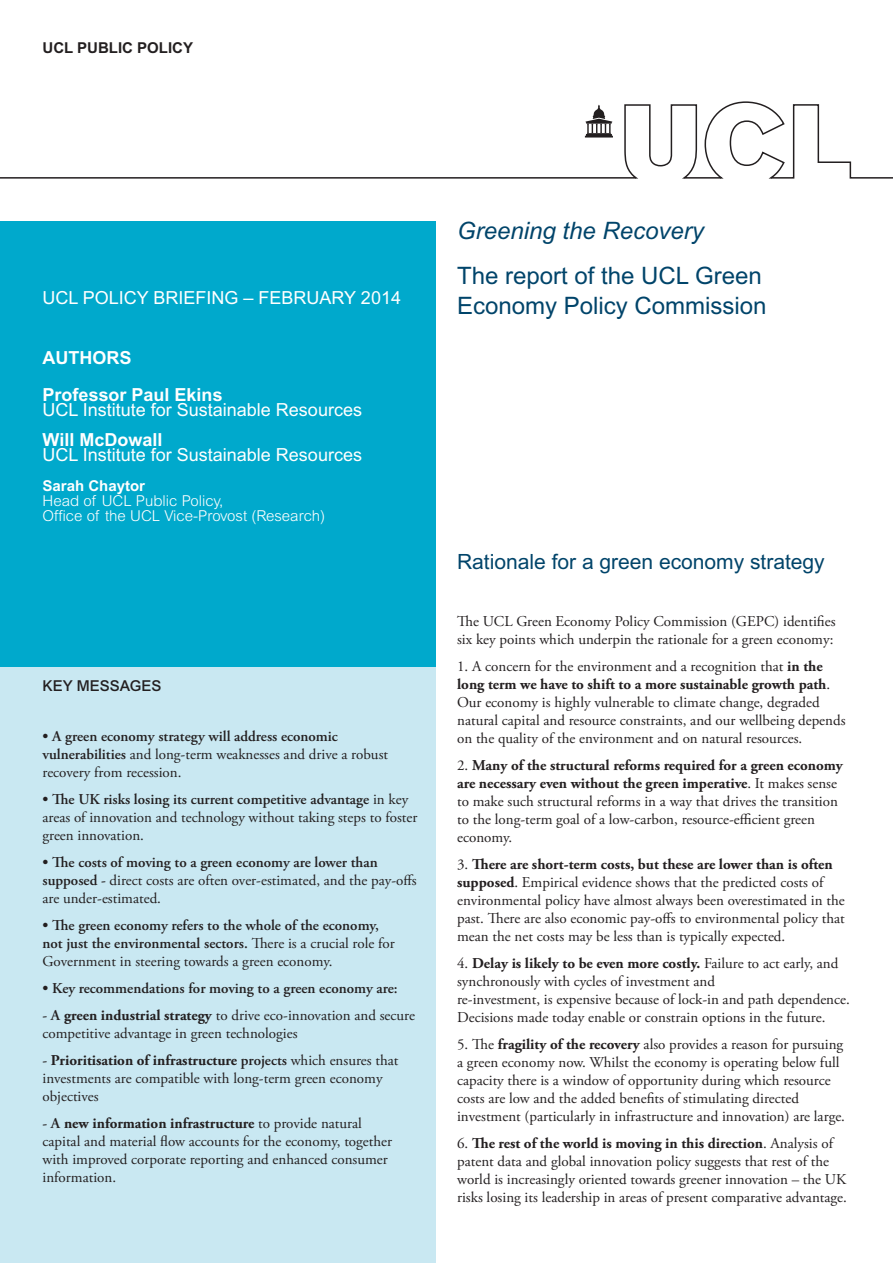
<style>
.page{position:relative;width:893px;height:1263px;background:#fff}
.page>*{position:absolute;margin:0;border:0;box-sizing:border-box;transform-origin:0 0}
.t1{font:24px/30px "Arial MT Std";color:#00446a}
.t2{font:italic 24px "Arial MT Std";color:#00446a}
.t3{font:21px "Arial MT Std";color:#00446a}
.Contact___Author_nam{font:18px/15px "Arial MT Std";color:#fff}
.Contact___Author_tit{font:18px "Arial MT Std";color:#fff}
.Contact___Author_nam-2{font:700 18px "Arial MT Std";color:#fff}
.Contact___Author_tit-2{font:700 18px "Arial MT Std";color:#fff}
.Main_text{font:15px/18px "Adobe Garamond Pro";color:#231f20}
.Main_text-2{font:600 15px/18px "Adobe Garamond Pro";color:#231f20}
.Contact___Authors{font:300 15px "Arial MT Std";color:#fff}
.t4{font:700 15px "Arial MT Std";color:#231f20}
.Contact___Author_nam-3{font:700 15px "Arial MT Std";color:#fff}
.Recommendation_title{font:500 15px "Arial MT Std";color:#231f20}
.s1{font-weight:700}
.s2{font-weight:600}
.s3{font-weight:400}
</style>
<div class="page">
<div style="left:0;top:221px;width:436px;height:447px;background:#00a9cc"></div>
<svg style="left:0;top:101px;width:893px;height:78px"></svg>
<div style="left:0;top:668px;width:436px;height:595px;background:#c9e8f2"></div>
<p class="t4" style="left:43px;top:39px;width:152px">UCL PUBLIC POLICY</p>
<p class="Contact___Author_tit" style="left:43px;top:287px;width:360px">UCL POLICY BRIEFING – FEBRUARY 2014</p>
<p class="Contact___Author_tit-2" style="left:43px;top:347px;width:90px">AUTHORS</p>
<p class="Contact___Author_nam" style="left:43px;top:387px;width:321px"><span class="s1">Professor Paul Ekins<br></span>UCL Institute for Sustainable Resources</p>
<p class="Contact___Author_nam-2" style="left:43px;top:429px;width:121px">Will McDowall</p>
<p class="Contact___Author_nam" style="left:43px;top:447px;width:321px">UCL Institute for Sustainable Resources</p>
<p class="Contact___Author_nam-3" style="left:43px;top:477px;width:104px">Sarah Chaytor</p>
<p class="Contact___Authors" style="left:43px;top:493px;width:182px">Head of UCL Public Policy,</p>
<p class="Contact___Authors" style="left:43px;top:508px;width:284px">Office of the UCL Vice-Provost (Research)</p>
<p class="Recommendation_title" style="left:43px;top:677px;width:121px">KEY MESSAGES</p>
<p class="Main_text" style="left:43px;top:727px;width:347px"><span class="s2">• A green economy strategy will address economic vulnerabilities</span> and long-term weaknesses and drive a robust recovery from recession.</p>
<p class="Main_text" style="left:43px;top:790px;width:376px"><span class="s2">• The UK risks losing its current competitive advantage</span> in key areas of innovation and technology without taking steps to foster green innovation.</p>
<p class="Main_text" style="left:43px;top:853px;width:376px"><span class="s2">• The costs of moving to a green economy are lower than supposed -</span> direct costs are often over-estimated, and the pay-offs are under-estimated.</p>
<p class="Main_text-2" style="left:43px;top:916px;width:354px">• The green economy refers to the whole of the economy, not just the environmental sectors. <span class="s3">There is a crucial role for<br>Government in steering towards a green economy.</span></p>
<p class="Main_text-2" style="left:43px;top:979px;width:357px">• Key recommendations for moving to a green economy are:</p>
<p class="Main_text" style="left:43px;top:1006px;width:374px"><span class="s2">- A</span> <span class="s1">green industrial strategy</span> to drive eco-innovation and secure competitive advantage in green technologies</p>
<p class="Main_text" style="left:43px;top:1051px;width:357px"><span class="s2">-</span> <span class="s1">Prioritisation of infrastructure</span> <span class="s2">projects</span> which ensures that investments are compatible with long-term green economy objectives</p>
<p class="Main_text" style="left:43px;top:1114px;width:351px"><span class="s2">- A</span> <span class="s1">new information infrastructure</span> to provide natural capital and material flow accounts for the economy, together with improved corporate reporting and enhanced consumer information.</p>
<p class="t2" style="left:457px;top:216px;width:248px">Greening the Recovery</p>
<p class="t1" style="left:457px;top:260px;width:311px">The report of the UCL Green<br>Economy Policy Commission</p>
<p class="t3" style="left:457px;top:549px;width:369px">Rationale for a green economy strategy</p>
<p class="Main_text" style="left:457px;top:612px;width:380px">The UCL Green Economy Policy Commission (GEPC) identifies six key points which underpin the rationale for a green economy:</p>
<p class="Main_text" style="left:457px;top:657px;width:390px">1. A concern for the environment and a recognition that <span class="s1">in the long term we have to shift to a more sustainable growth path</span>.<br>Our economy is highly vulnerable to climate change, degraded natural capital and resource constraints, and our wellbeing depends on the quality of the environment and on natural resources.</p>
<p class="Main_text" style="left:457px;top:756px;width:387px">2. <span class="s1">Many of the structural reforms required for a green economy are necessary even without the green imperative</span>. It makes sense to make such structural reforms in a way that drives the transition to the long-term goal of a low-carbon, resource-efficient green economy.</p>
<p class="Main_text" style="left:457px;top:855px;width:389px">3. <span class="s1">There are short-term costs, but these are lower than is often supposed</span>. Empirical evidence shows that the predicted costs of environmental policy have almost always been overestimated in the past. There are also economic pay-offs to environmental policy that mean the net costs may be less than is typically expected.</p>
<p class="Main_text" style="left:457px;top:954px;width:394px">4. <span class="s1">Delay is likely to be even more costly.</span> Failure to act early, and synchronously with cycles of investment and<br>re-investment, is expensive because of lock-in and path dependence.<br>Decisions made today enable or constrain options in the future.</p>
<p class="Main_text" style="left:457px;top:1035px;width:389px">5. The <span class="s1">fragility of the recovery</span> also provides a reason for pursuing a green economy now. Whilst the economy is operating below full capacity there is a window of opportunity during which resource costs are low and the added benefits of stimulating directed investment (particularly in infrastructure and innovation) are large.</p>
<p class="Main_text" style="left:457px;top:1134px;width:391px">6. <span class="s1">The rest of the world is moving in this direction</span>. Analysis of patent data and global innovation policy suggests that rest of the world is increasingly oriented towards greener innovation – the UK risks losing its leadership in areas of present comparative advantage.</p>
</div>
